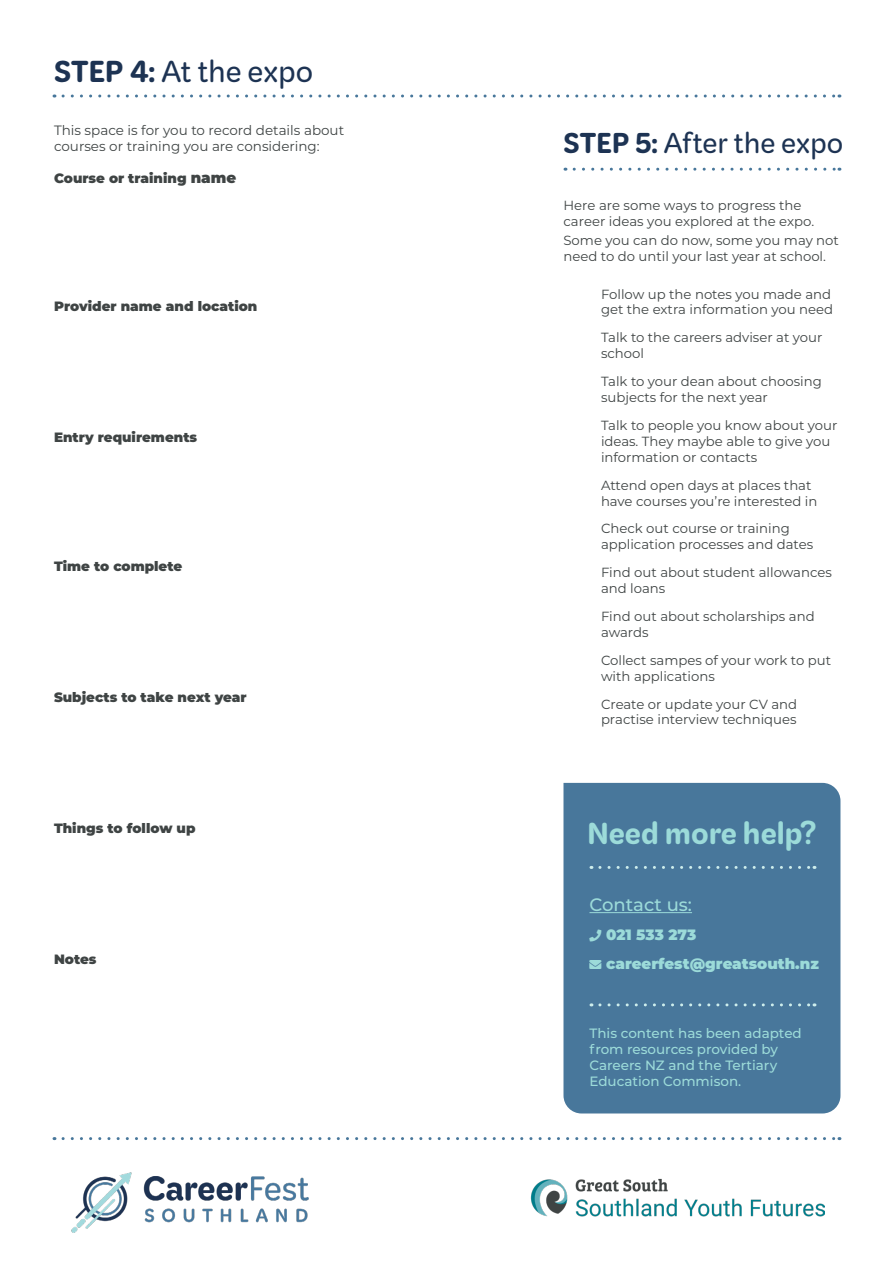
<style>
.page{position:relative;width:893px;height:1263px;background:#fff}
.page>*{position:absolute;margin:0;border:0;box-sizing:border-box;transform-origin:0 0}
.t1{font:28.5px "Kit Rounded";color:#1d3353}
.t2{font:700 28.5px "Kit Rounded";color:#9cdbd9}
.t3{font:27px "Kit Rounded";color:#1d3353}
.t4{font:500 18px "Montserrat";color:#9cdbd9}
.t5{font:900 15px "Montserrat";color:#9cdbd9}
.t6{font:900 13.5px "Montserrat";color:#3f4444}
.t7{font:500 13.5px/16.2px "Montserrat";color:#9cdbd9}
.t8{font:13.5px/16.2px "Montserrat";color:#3f4444}
.t9{font:13.2px/15.9px "Montserrat";color:#3f4444}
.s1{font-weight:700}
.s2{font-size:15px}
</style>
<div class="page">
<svg style="left:63px;top:95px;width:777px;height:3px"></svg>
<svg style="left:574px;top:168px;width:266px;height:3px"></svg>
<svg style="left:63px;top:1137px;width:777px;height:3px"></svg>
<div style="left:563px;top:783px;width:277px;height:330px;background:#48779b"></div>
<hr style="left:589px;top:912px;width:103px;height:1px;background:#9cdbd9">
<svg style="left:600px;top:866px;width:215px;height:3px"></svg>
<svg style="left:600px;top:1003px;width:215px;height:3px"></svg>
<img style="left:530px;top:1178px;width:294px;height:39px">
<img style="left:71px;top:1172px;width:238px;height:61px">
<svg style="left:589px;top:929px;width:12px;height:12px"></svg>
<svg style="left:589px;top:960px;width:12px;height:9px"></svg>
<h1 class="t1" style="left:54px;top:56px;width:261px"><span class="s1">STEP 4:</span> At the expo</h1>
<p class="t8" style="left:54px;top:121px;width:292px">This space is for you to record details about courses or training you are considering:</p>
<p class="t6" style="left:54px;top:168px;width:184px">Course or training <span class="s2">name</span></p>
<p class="t6" style="left:54px;top:296px;width:205px">Provider name and location</p>
<p class="t6" style="left:54px;top:427px;width:145px">Entry requirements</p>
<p class="t6" style="left:54px;top:556px;width:130px">Time to complete</p>
<p class="t6" style="left:54px;top:687px;width:194px">Subjects to take next year</p>
<p class="t6" style="left:54px;top:818px;width:143px">Things to follow up</p>
<p class="t6" style="left:54px;top:949px;width:44px">Notes</p>
<h2 class="t3" style="left:564px;top:128px;width:281px"><span class="s1">STEP 5:</span> After the expo</h2>
<p class="t9" style="left:563px;top:197px;width:252px">Here are some ways to progress the career ideas you explored at the expo.</p>
<p class="t9" style="left:563px;top:232px;width:277px">Some you can do now, some you may not need to do until your last year at school.</p>
<p class="t9" style="left:601px;top:285px;width:234px">Follow up the notes you made and get the extra information you need</p>
<p class="t9" style="left:601px;top:329px;width:223px">Talk to the careers adviser at your school</p>
<p class="t9" style="left:601px;top:373px;width:222px">Talk to your dean about choosing subjects for the next year</p>
<p class="t9" style="left:601px;top:417px;width:238px">Talk to people you know about your ideas. They maybe able to give you information or contacts</p>
<p class="t9" style="left:601px;top:476px;width:218px">Attend open days at places that have courses you’re interested in</p>
<p class="t9" style="left:601px;top:520px;width:214px">Check out course or training application processes and dates</p>
<p class="t9" style="left:601px;top:564px;width:232px">Find out about student allowances and loans</p>
<p class="t9" style="left:601px;top:608px;width:215px">Find out about scholarships and awards</p>
<p class="t9" style="left:601px;top:652px;width:232px">Collect sampes of your work to put with applications</p>
<p class="t9" style="left:601px;top:695px;width:198px">Create or update your CV and practise interview techniques</p>
<h1 class="t2" style="left:587px;top:817px;width:231px">Need more help?</h1>
<h3 class="t4" style="left:589px;top:892px;width:104px">Contact us:</h3>
<p class="t5" style="left:589px;top:923px;width:108px">□■ 021 533 273</p>
<p class="t5" style="left:589px;top:952px;width:231px">■❖●□ careerfest@greatsouth.nz</p>
<p class="t7" style="left:589px;top:1024px;width:214px">This content has been adapted from resources provided by<br>Careers NZ and the Tertiary<br>Education Commison.</p>
</div>
